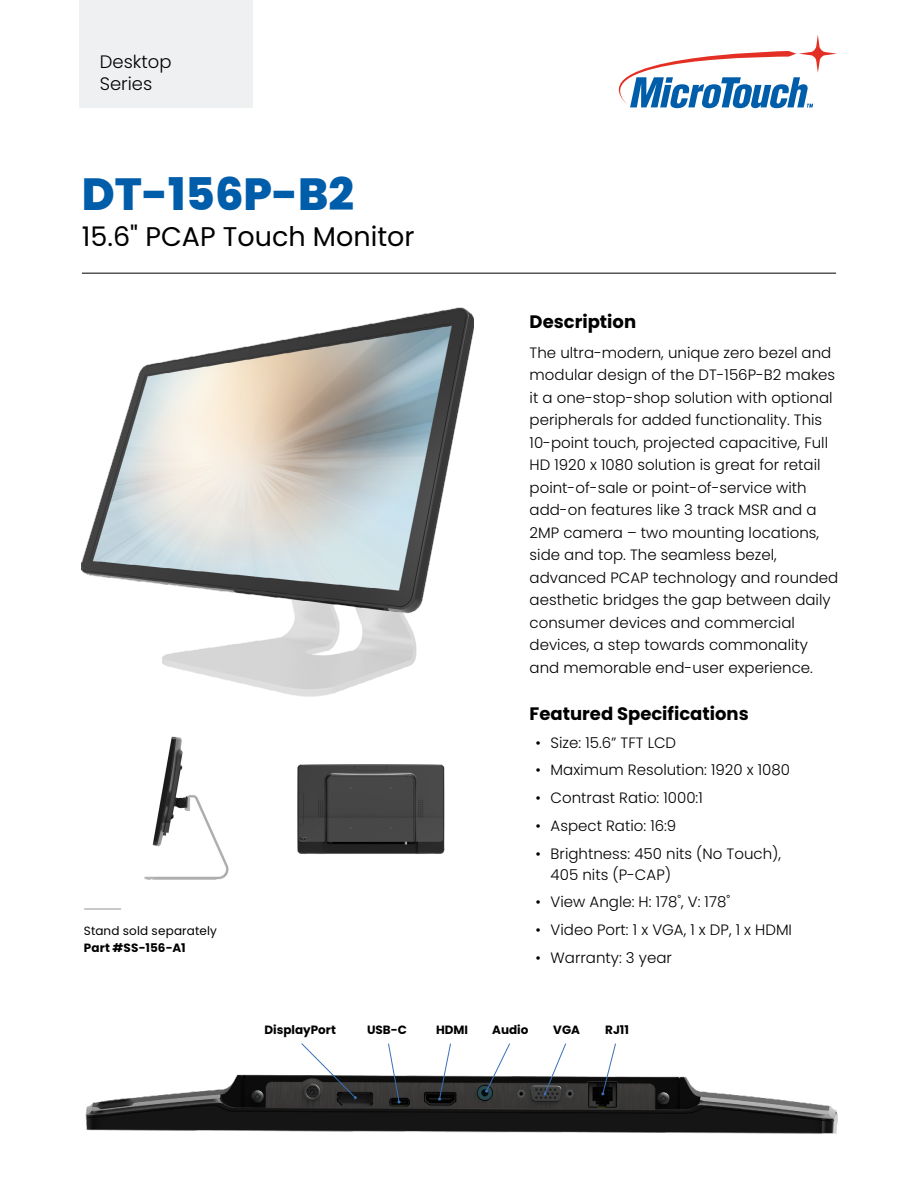
<style>
.page{position:relative;width:918px;height:1188px;background:#fff}
.page>*{position:absolute;margin:0;border:0;box-sizing:border-box;transform-origin:0 0}
.Product_Model{font:800 45px "Poppins";color:#005daa}
.Product_Type{font:27px "Poppins";color:#000}
.Body_Head{font:700 18px "Poppins";color:#000}
.Series{font:300 18px/22.5px "Poppins";color:#000}
.Body{font:300 15px/22.5px "Poppins";color:#000}
.Ports{font:700 12px "Poppins";color:#000}
.Small_Text{font:12px "Poppins";letter-spacing:.015em;color:#000}
.Small_Text-2{font:700 12px "Poppins";letter-spacing:.005em;color:#000}
</style>
<div class="page">
<div style="left:80px;top:0;width:173px;height:108px;background:#eff0f1"></div>
<svg style="left:618px;top:35px;width:219px;height:73px"></svg>
<img style="left:81px;top:308px;width:393px;height:389px">
<img style="left:297px;top:764px;width:148px;height:90px">
<img style="left:144px;top:736px;width:85px;height:144px">
<img style="left:85px;top:1074px;width:753px;height:60px">
<hr style="left:82px;top:273px;width:754px;height:1px;background:#000">
<svg style="left:301px;top:1043px;width:56px;height:56px"></svg>
<svg style="left:388px;top:1043px;width:13px;height:60px"></svg>
<svg style="left:438px;top:1043px;width:13px;height:58px"></svg>
<svg style="left:485px;top:1043px;width:26px;height:50px"></svg>
<svg style="left:543px;top:1043px;width:24px;height:52px"></svg>
<svg style="left:601px;top:1043px;width:15px;height:52px"></svg>
<hr style="left:84px;top:909px;width:37px;height:1px;background:#939598">
<p class="Series" style="left:100px;top:50px;width:73px">Desktop<br>Series</p>
<p class="Product_Model" style="left:82px;top:168px;width:274px">DT-156P-B2</p>
<p class="Product_Type" style="left:82px;top:221px;width:334px">15.6" PCAP Touch Monitor</p>
<p class="Small_Text" style="left:84px;top:924px;width:135px">Stand sold separately</p>
<p class="Small_Text-2" style="left:84px;top:940px;width:103px">Part #SS-156-A1</p>
<p class="Body_Head" style="left:530px;top:312px;width:108px">Description</p>
<p class="Body" style="left:530px;top:341px;width:310px">The ultra-modern, unique zero bezel and modular design of the DT-156P-B2 makes it a one-stop-shop solution with optional peripherals for added functionality. This 10-point touch, projected capacitive, Full HD 1920 x 1080 solution is great for retail point-of-sale or point-of-service with add-on features like 3 track MSR and a 2MP camera – two mounting locations, side and top. The seamless bezel, advanced PCAP technology and rounded aesthetic bridges the gap between daily consumer devices and commercial devices, a step towards commonality and memorable end-user experience.</p>
<p class="Body_Head" style="left:530px;top:703px;width:221px">Featured Specifications</p>
<p class="Body" style="left:536px;top:731px;width:142px">• Size: 15.6” TFT LCD</p>
<p class="Body" style="left:536px;top:759px;width:256px">• Maximum Resolution: 1920 x 1080</p>
<p class="Body" style="left:536px;top:787px;width:169px">• Contrast Ratio: 1000:1</p>
<p class="Body" style="left:536px;top:815px;width:142px">• Aspect Ratio: 16:9</p>
<p class="Body" style="left:551px;top:843px;width:232px;line-height:21px;text-indent:-15px">• Brightness: 450 nits (No Touch),<br>405 nits (P-CAP)</p>
<p class="Body" style="left:536px;top:891px;width:196px">• View Angle: H: 178˚, V: 178˚</p>
<p class="Body" style="left:536px;top:919px;width:258px">• Video Port: 1 x VGA, 1 x DP, 1 x HDMI</p>
<p class="Body" style="left:536px;top:947px;width:138px">• Warranty: 3 year</p>
<p class="Ports" style="left:264px;top:1023px;width:73px">DisplayPort</p>
<p class="Ports" style="left:367px;top:1023px;width:41px">USB-C</p>
<p class="Ports" style="left:436px;top:1023px;width:34px">HDMI</p>
<p class="Ports" style="left:492px;top:1023px;width:38px">Audio</p>
<p class="Ports" style="left:553px;top:1023px;width:28px">VGA</p>
<p class="Ports" style="left:605px;top:1023px;width:25px">RJ11</p>
</div>
